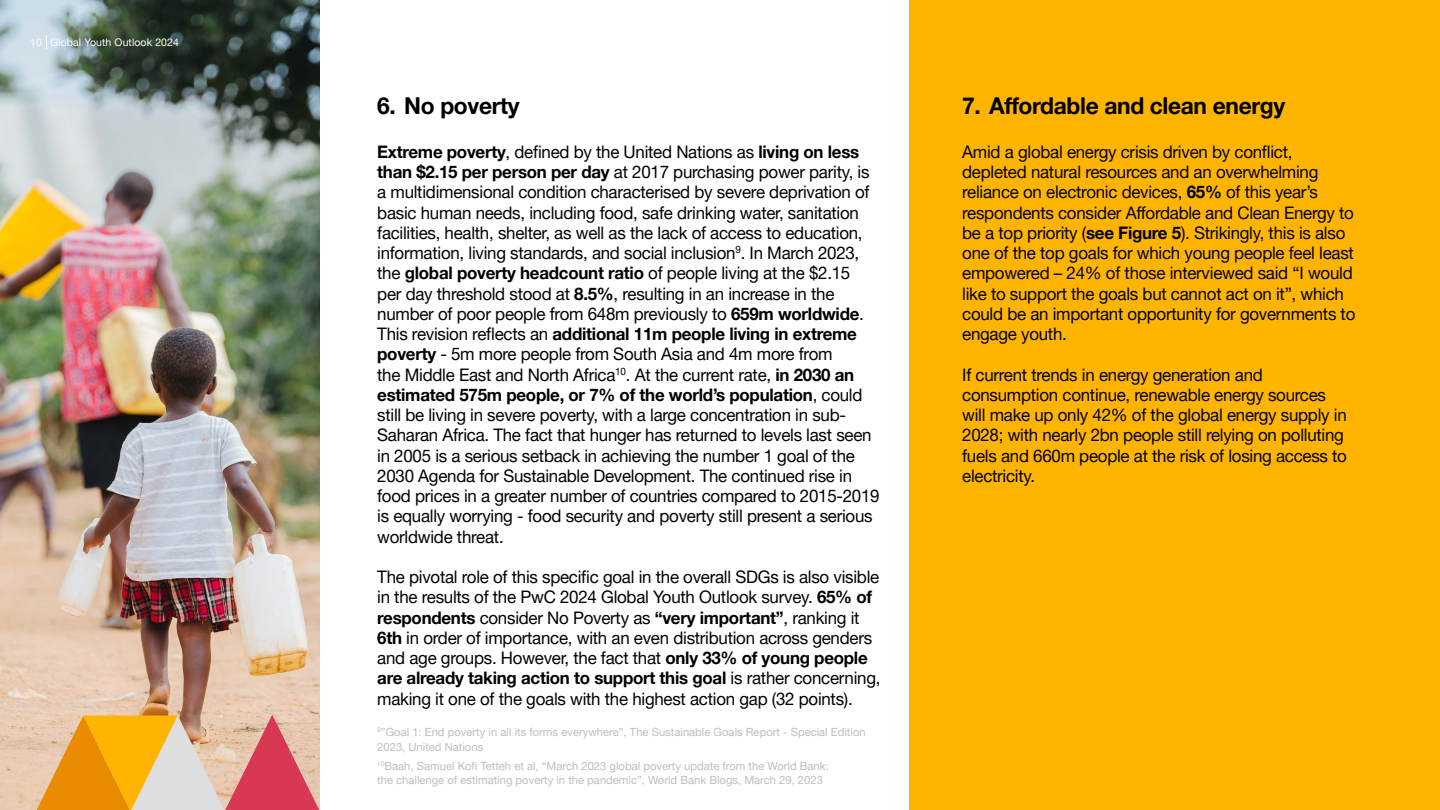
<style>
.page{position:relative;width:1440px;height:810px;background:#fff}
.page>*{position:absolute;margin:0;border:0;box-sizing:border-box;transform-origin:0 0}
.t1{font:700 23.25px "Helvetica Neue LT Pro";letter-spacing:-.015em;color:#000}
.t2{font:17.25px/20.2px "Helvetica Neue LT Pro";letter-spacing:-.015em;color:#000}
.t3{font:11.25px/15px "Helvetica Neue LT Pro";color:#bcbec0}
.t4{font:10.5px "Helvetica Neue LT Pro";letter-spacing:.01em;color:#fff}
.s1{font-weight:700}
</style>
<div class="page">
<div style="left:909px;top:0;width:531px;height:810px;background:#ffb500"></div>
<img style="left:0;top:0;width:320px;height:810px">
<svg style="left:37px;top:715px;width:282px;height:95px;background:#e6a46b"></svg>
<svg style="left:46px;top:35px;width:1px;height:14px"></svg>
<p class="t4" style="left:30px;top:36px;width:150px">10 Global Youth Outlook 2024</p>
<h1 class="t1" style="left:377px;top:91px;width:144px">6. No poverty</h1>
<h1 class="t1" style="left:962px;top:91px;width:325px">7. Affordable and clean energy</h1>
<p class="t2" style="left:377px;top:141px;width:504px"><span class="s1">Extreme poverty</span>, defined by the United Nations as <span class="s1">living on less than $2.15 per person per day</span> at 2017 purchasing power parity, is a multidimensional condition characterised by severe deprivation of basic human needs, including food, safe drinking water, sanitation facilities, health, shelter, as well as the lack of access to education, information, living standards, and social inclusion<sup>9</sup>. In March 2023, the <span class="s1">global poverty headcount ratio</span> of people living at the $2.15<br>per day threshold stood at <span class="s1">8.5%</span>, resulting in an increase in the number of poor people from 648m previously to <span class="s1">659m worldwide</span>.<br>This revision reflects an <span class="s1">additional 11m people living in extreme poverty</span> - 5m more people from South Asia and 4m more from<br>the Middle East and North Africa<sup>10</sup>. At the current rate, <span class="s1">in 2030 an estimated 575m people, or 7% of the world’s population</span>, could still be living in severe poverty, with a large concentration in sub-Saharan Africa. The fact that hunger has returned to levels last seen in 2005 is a serious setback in achieving the number 1 goal of the 2030 Agenda for Sustainable Development. The continued rise in food prices in a greater number of countries compared to 2015-2019 is equally worrying - food security and poverty still present a serious worldwide threat.</p>
<p class="t2" style="left:377px;top:566px;width:505px">The pivotal role of this specific goal in the overall SDGs is also visible in the results of the PwC 2024 Global Youth Outlook survey. <span class="s1">65% of respondents</span> consider No Poverty as <span class="s1">“very important”</span>, ranking it <span class="s1">6th</span> in order of importance, with an even distribution across genders and age groups. However, the fact that <span class="s1">only 33% of young people are already taking action to support this goal</span> is rather concerning, making it one of the goals with the highest action gap (32 points).</p>
<p class="t2" style="left:962px;top:141px;width:395px">Amid a global energy crisis driven by conflict, depleted natural resources and an overwhelming reliance on electronic devices, <span class="s1">65%</span> of this year’s respondents consider Affordable and Clean Energy to be a top priority (<span class="s1">see Figure 5</span>). Strikingly, this is also one of the top goals for which young people feel least empowered – 24% of those interviewed said “I would like to support the goals but cannot act on it”, which could be an important opportunity for governments to engage youth.</p>
<p class="t2" style="left:962px;top:364px;width:386px">If current trends in energy generation and consumption continue, renewable energy sources will make up only 42% of the global energy supply in 2028; with nearly 2bn people still relying on polluting fuels and 660m people at the risk of losing access to electricity.</p>
<p class="t3" style="left:377px;top:724px;width:490px"><sup>9</sup>”Goal 1: End poverty in all its forms everywhere”, The Sustainable Goals Report - Special Edition<br>2023, United Nations</p>
<p class="t3" style="left:377px;top:759px;width:453px;line-height:14.2px"><sup>10</sup>Baah, Samuel Kofi Tetteh et al, “March 2023 global poverty update from the World Bank: the challenge of estimating poverty in the pandemic”, World Bank Blogs, March 29, 2023</p>
</div>
